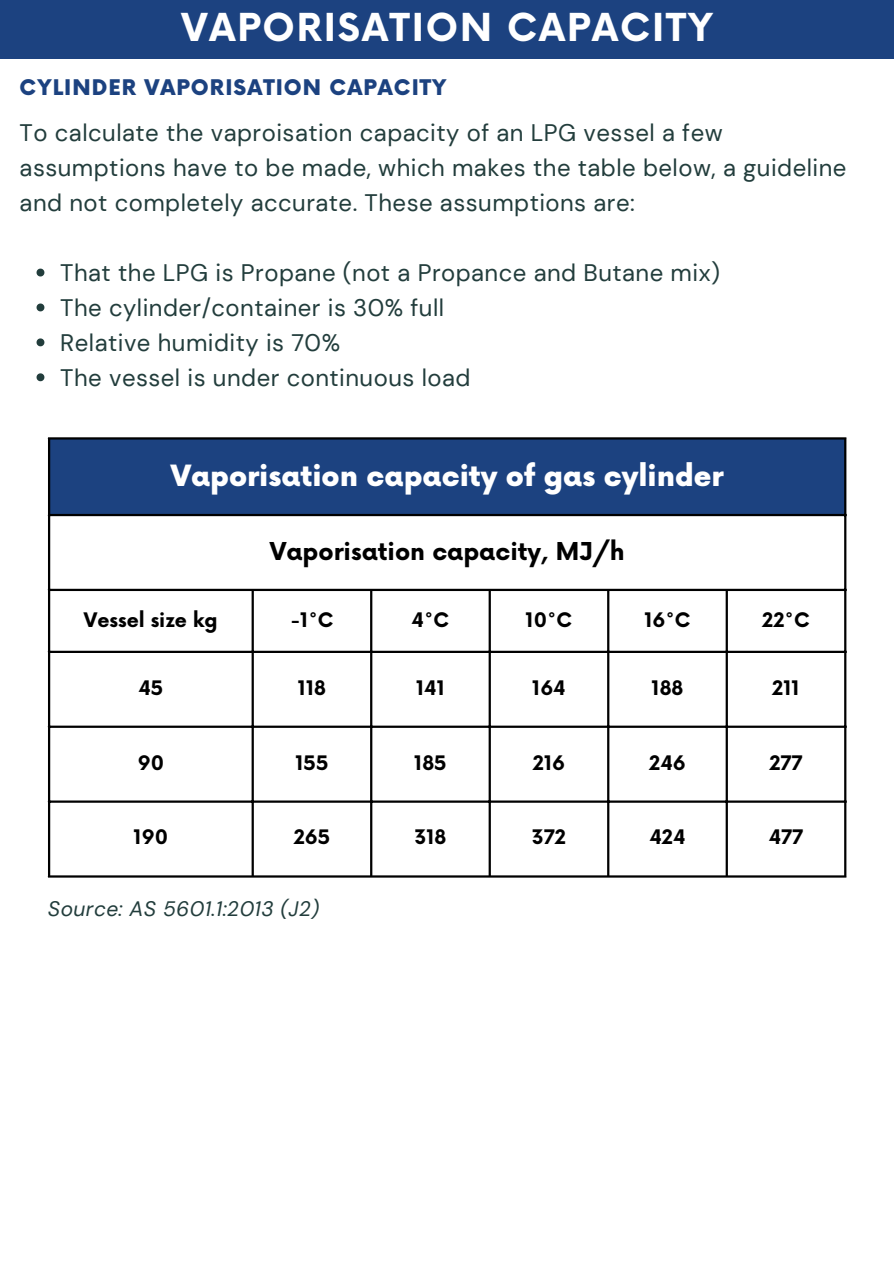
<style>
.page{position:relative;width:894px;height:1264px;background:#fff}
.page>*{position:absolute;margin:0;border:0;box-sizing:border-box;transform-origin:0 0}
.t1{font:700 37.5px "Now";letter-spacing:.05em;color:#fff}
.t2{font:900 28.5px "Now";color:#fff}
.t3{font:700 24px "Now";color:#000}
.t4{font:23.85px/35px "DM Sans";letter-spacing:.02em;color:#223d3c}
.t5{font:900 21px "Now";letter-spacing:.05em;color:#1c4280}
.t6{font:italic 20.85px "DM Sans";letter-spacing:.02em;color:#223d3c}
.t7{font:700 19.5px "Now";color:#000}
</style>
<div class="page">
<div style="left:0;top:0;width:893px;height:59px;background:#1c4280"></div>
<div style="left:49px;top:438px;width:796px;height:77px;background:#1c4280"></div>
<hr style="left:48px;top:439px;width:2px;height:436px;background:#000">
<hr style="left:251px;top:591px;width:3px;height:284px;background:#000">
<hr style="left:370px;top:591px;width:2px;height:284px;background:#000">
<hr style="left:488px;top:591px;width:2px;height:284px;background:#000">
<hr style="left:607px;top:591px;width:2px;height:284px;background:#000">
<hr style="left:725px;top:591px;width:2px;height:284px;background:#000">
<hr style="left:843px;top:439px;width:3px;height:436px;background:#000">
<hr style="left:48px;top:437px;width:798px;height:2px;background:#000">
<hr style="left:48px;top:514px;width:798px;height:2px;background:#000">
<hr style="left:48px;top:588px;width:798px;height:3px;background:#000">
<hr style="left:48px;top:650px;width:798px;height:3px;background:#000">
<hr style="left:48px;top:725px;width:798px;height:3px;background:#000">
<hr style="left:48px;top:800px;width:798px;height:2px;background:#000">
<hr style="left:48px;top:875px;width:798px;height:2px;background:#000">
<svg style="left:37px;top:268px;width:7px;height:8px"></svg>
<svg style="left:37px;top:303px;width:7px;height:8px"></svg>
<svg style="left:37px;top:338px;width:7px;height:8px"></svg>
<svg style="left:37px;top:373px;width:7px;height:8px"></svg>
<h1 class="t1" style="left:181px;top:7px;width:532px">VAPORISATION CAPACITY</h1>
<p class="t5" style="left:20px;top:76px;width:428px">CYLINDER VAPORISATION CAPACITY</p>
<p class="t4" style="left:20px;top:116px;width:828px">To calculate the vaproisation capacity of an LPG vessel a few assumptions have to be made, which makes the table below, a guideline and not completely accurate. These assumptions are:</p>
<p class="t4" style="left:60px;top:255px;width:661px">That the LPG is Propane (not a Propance and Butane mix)<br>The cylinder/container is 30% full<br>Relative humidity is 70%<br>The vessel is under continuous load</p>
<p class="t2" style="left:171px;top:460px;width:554px">Vaporisation capacity of gas cylinder</p>
<p class="t3" style="left:270px;top:538px;width:356px">Vaporisation capacity, MJ/h</p>
<p class="t7" style="left:84px;top:609px;width:135px">Vessel size kg</p>
<p class="t7" style="left:290px;top:609px;width:45px">-1°C</p>
<p class="t7" style="left:411px;top:609px;width:39px">4°C</p>
<p class="t7" style="left:525px;top:609px;width:48px">10°C</p>
<p class="t7" style="left:644px;top:609px;width:48px">16°C</p>
<p class="t7" style="left:762px;top:609px;width:49px">22°C</p>
<p class="t7" style="left:138px;top:677px;width:26px">45</p>
<p class="t7" style="left:298px;top:677px;width:30px">118</p>
<p class="t7" style="left:416px;top:677px;width:30px">141</p>
<p class="t7" style="left:532px;top:677px;width:35px">164</p>
<p class="t7" style="left:651px;top:677px;width:33px">188</p>
<p class="t7" style="left:772px;top:677px;width:29px">211</p>
<p class="t7" style="left:138px;top:752px;width:28px">90</p>
<p class="t7" style="left:295px;top:752px;width:34px">155</p>
<p class="t7" style="left:414px;top:752px;width:34px">185</p>
<p class="t7" style="left:532px;top:752px;width:34px">216</p>
<p class="t7" style="left:649px;top:752px;width:38px">246</p>
<p class="t7" style="left:769px;top:752px;width:35px">277</p>
<p class="t7" style="left:134px;top:826px;width:36px">190</p>
<p class="t7" style="left:293px;top:826px;width:38px">265</p>
<p class="t7" style="left:414px;top:826px;width:33px">318</p>
<p class="t7" style="left:531px;top:826px;width:36px">372</p>
<p class="t7" style="left:649px;top:826px;width:38px">424</p>
<p class="t7" style="left:768px;top:826px;width:36px">477</p>
<p class="t6" style="left:48px;top:895px;width:273px">Source: AS 5601.1:2013 (J2)</p>
</div>
